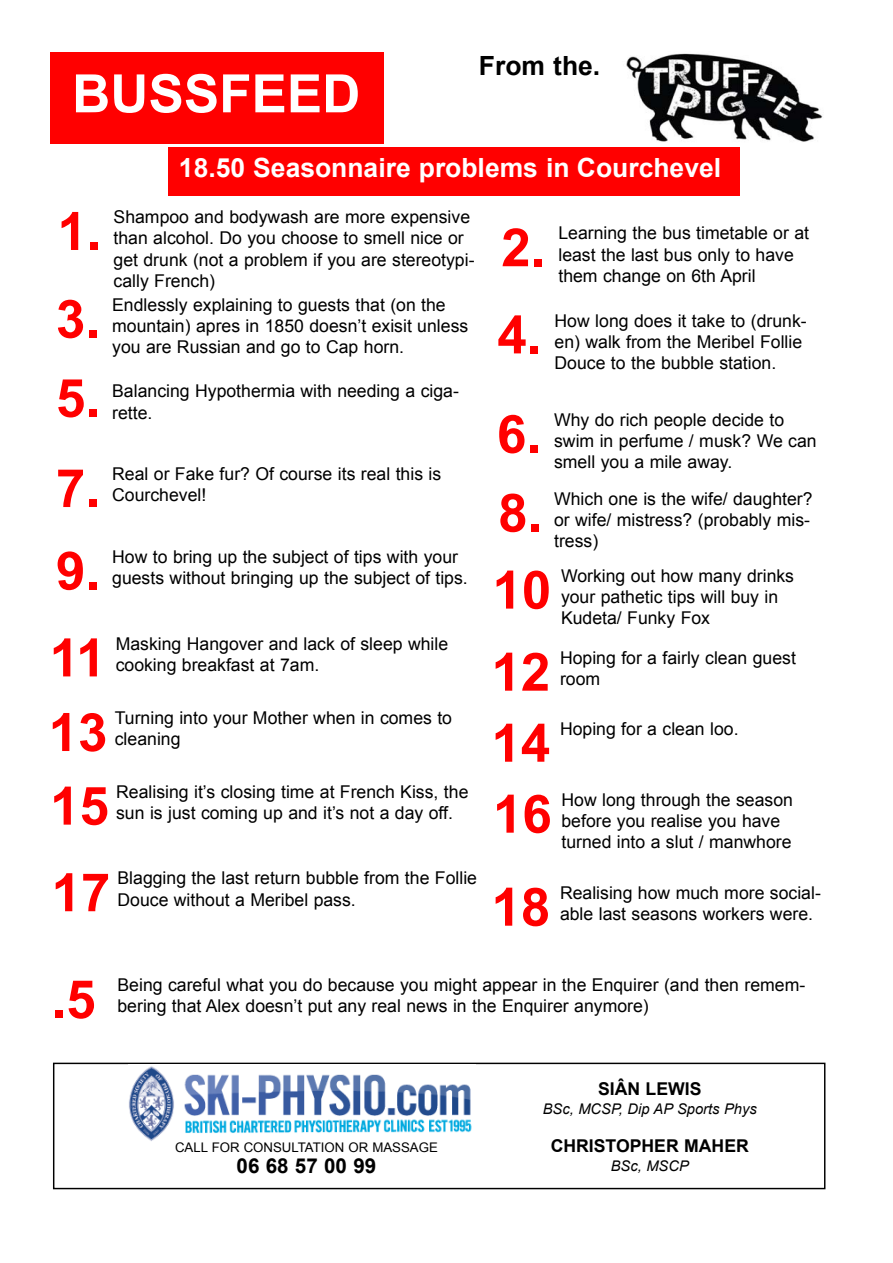
<style>
.page{position:relative;width:893px;height:1263px;background:#fff}
.page>*{position:absolute;margin:0;border:0;box-sizing:border-box;transform-origin:0 0}
.t1{font:700 52.95px "Arial";color:#f00}
.t2{font:700 52.95px "Arial";color:#fff}
.t3{font:700 26.4px "Arial";color:#fff}
.t4{font:700 26.4px "Arial";color:#000}
.t5{font:700 20.55px "Arial";color:#000}
.t6{font:17.7px/21.1px "Arial";color:#000}
.t7{font:700 17.7px "Arial";color:#000}
.t8{font:italic 14.7px "Arial";color:#000}
.t9{font:13.2px "Arial";color:#000}
</style>
<div class="page">
<div style="left:53px;top:1063px;width:772px;height:126px;border:1px solid #000"></div>
<img style="left:128px;top:1064px;width:347px;height:77px">
<div style="left:50px;top:52px;width:333px;height:91px;background:#f00"></div>
<div style="left:169px;top:147px;width:571px;height:49px;background:#f00"></div>
<img style="left:626px;top:53px;width:197px;height:89px">
<h1 class="t2" style="left:72px;top:64px;width:290px">BUSSFEED</h1>
<h2 class="t4" style="left:479px;top:52px;width:123px">From the.</h2>
<h2 class="t3" style="left:179px;top:153px;width:543px">18.50 Seasonnaire problems in Courchevel</h2>
<h1 class="t1" style="left:57px;top:202px;width:46px">1.</h1>
<p class="t6" style="left:114px;top:206px;width:362px">Shampoo and bodywash are more expensive than alcohol. Do you choose to smell nice or get drunk (not a problem if you are stereotypi&shy;cally French)</p>
<h1 class="t1" style="left:56px;top:290px;width:46px">3.</h1>
<p class="t6" style="left:112px;top:294px;width:357px">Endlessly explaining to guests that (on the mountain) apres in 1850 doesn’t exisit unless you are Russian and go to Cap horn.</p>
<h1 class="t1" style="left:56px;top:369px;width:46px">5.</h1>
<p class="t6" style="left:112px;top:381px;width:348px">Balancing Hypothermia with needing a ciga&shy;rette.</p>
<h1 class="t1" style="left:56px;top:459px;width:46px">7.</h1>
<p class="t6" style="left:112px;top:464px;width:330px">Real or Fake fur? Of course its real this is<br>Courchevel!</p>
<h1 class="t1" style="left:56px;top:542px;width:46px">9.</h1>
<p class="t6" style="left:112px;top:546px;width:357px">How to bring up the subject of tips with your guests without bringing up the subject of tips.</p>
<h1 class="t1" style="left:50px;top:629px;width:57px">11</h1>
<p class="t6" style="left:116px;top:633px;width:334px">Masking Hangover and lack of sleep while cooking breakfast at 7am.</p>
<h1 class="t1" style="left:49px;top:703px;width:60px">13</h1>
<p class="t6" style="left:115px;top:708px;width:339px">Turning into your Mother when in comes to cleaning</p>
<h1 class="t1" style="left:501px;top:218px;width:46px">2.</h1>
<p class="t6" style="left:558px;top:223px;width:252px">Learning the bus timetable or at least the last bus only to have them change on 6th April</p>
<h1 class="t1" style="left:497px;top:305px;width:46px">4.</h1>
<p class="t6" style="left:554px;top:310px;width:253px">How long does it take to (drunk&shy;en) walk from the Meribel Follie<br>Douce to the bubble station.</p>
<h1 class="t1" style="left:497px;top:405px;width:46px">6.</h1>
<p class="t6" style="left:554px;top:409px;width:264px">Why do rich people decide to swim in perfume / musk? We can smell you a mile away.</p>
<h1 class="t1" style="left:498px;top:484px;width:46px">8.</h1>
<p class="t6" style="left:554px;top:488px;width:260px">Which one is the wife/ daughter? or wife/ mistress? (probably mis&shy;tress)</p>
<h1 class="t1" style="left:492px;top:561px;width:60px">10</h1>
<p class="t6" style="left:561px;top:565px;width:235px">Working out how many drinks your pathetic tips will buy in<br>Kudeta/ Funky Fox</p>
<h1 class="t1" style="left:491px;top:643px;width:60px">12</h1>
<p class="t6" style="left:560px;top:647px;width:237px">Hoping for a fairly clean guest room</p>
<h1 class="t1" style="left:491px;top:714px;width:60px">14</h1>
<p class="t6" style="left:560px;top:718px;width:180px">Hoping for a clean loo.</p>
<h1 class="t1" style="left:50px;top:777px;width:60px">15</h1>
<p class="t6" style="left:116px;top:781px;width:354px">Realising it’s closing time at French Kiss, the sun is just coming up and it’s not a day off.</p>
<h1 class="t1" style="left:493px;top:785px;width:60px">16</h1>
<p class="t6" style="left:561px;top:789px;width:233px">How long through the season before you realise you have turned into a slut / manwhore</p>
<h1 class="t1" style="left:51px;top:863px;width:60px">17</h1>
<p class="t6" style="left:117px;top:868px;width:361px">Blagging the last return bubble from the Follie<br>Douce without a Meribel pass.</p>
<h1 class="t1" style="left:491px;top:878px;width:60px">18</h1>
<p class="t6" style="left:560px;top:882px;width:262px">Realising how much more social&shy;able last seasons workers were.</p>
<h1 class="t1" style="left:51px;top:970px;width:46px">.5</h1>
<p class="t6" style="left:117px;top:975px;width:689px">Being careful what you do because you might appear in the Enquirer (and then remem&shy;bering that Alex doesn’t put any real news in the Enquirer anymore)</p>
<p class="t9" style="left:175px;top:1140px;width:264px">CALL FOR CONSULTATION OR MASSAGE</p>
<p class="t5" style="left:236px;top:1155px;width:141px">06 68 57 00 99</p>
<p class="t7" style="left:598px;top:1079px;width:105px">SIÂN LEWIS</p>
<p class="t8" style="left:542px;top:1101px;width:215px">BSc, MCSP, Dip AP Sports Phys</p>
<p class="t7" style="left:550px;top:1136px;width:200px">CHRISTOPHER MAHER</p>
<p class="t8" style="left:610px;top:1157px;width:80px">BSc, MSCP</p>
</div>
